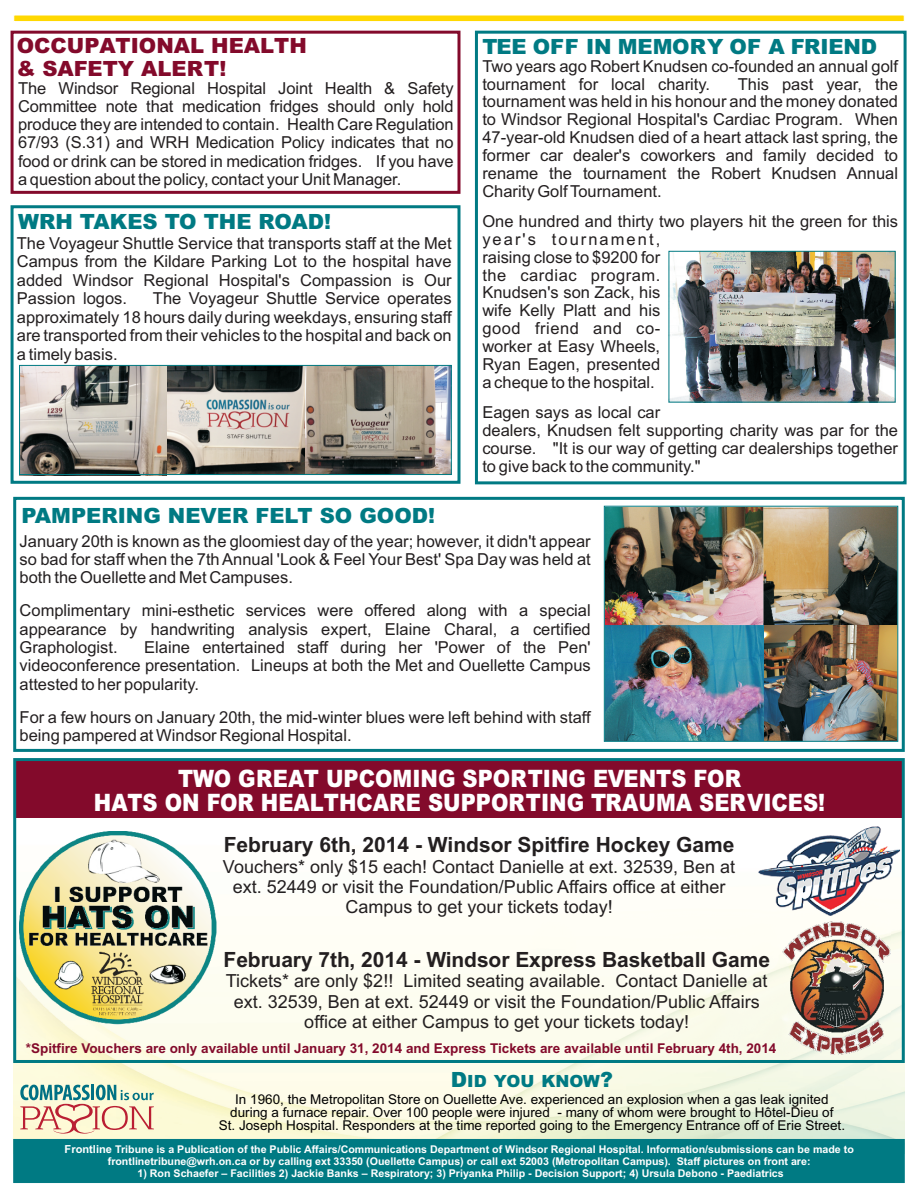
<style>
.page{position:relative;width:918px;height:1188px;background:#fff}
.page>*{position:absolute;margin:0;border:0;box-sizing:border-box;transform-origin:0 0}
.t1{font:900 24px/24px "Arial";color:#fff;text-align:center;scale:.88 1}
.t2{font:700 21px "Arial";color:#231f20}
.t3{font:900 21px "Arial";color:#007a83}
.t4{font:900 21px/23.1px "Arial";color:#830a2b}
.t5{font:18px/20.1px "Arial";color:#231f20;text-align:center}
.t6{font:900 16.8px "Arial";color:#007a83}
.t7{font:16.5px/17.9px "Arial";color:#231f20;text-align:justify}
.t8{font:13.5px/13px "Arial";color:#000;text-align:center}
.t9{font:700 13.5px "Arial";color:#830a2b}
.t10{font:700 10.65px/12px "Arial";color:#fff}
.s1{font-size:21px}
.s2{font-size:11.1px}
</style>
<div class="page">
<img style="left:14px;top:919px;width:890px;height:166px">
<svg style="left:13px;top:15px;width:892px;height:7px;background:#ffdf36"></svg>
<svg style="left:13px;top:1085px;width:892px;height:98px;background:#83bab1"></svg>
<img style="left:166px;top:367px;width:140px;height:106px">
<img style="left:21px;top:367px;width:145px;height:106px">
<img style="left:306px;top:367px;width:144px;height:106px">
<div style="left:11px;top:205px;width:449px;height:279px;border:3px solid #007a83"></div>
<div style="left:11px;top:31px;width:449px;height:163px;border:3px solid #830a2b"></div>
<img style="left:671px;top:253px;width:222px;height:147px">
<div style="left:669px;top:251px;width:226px;height:151px;border:1px solid #007a83"></div>
<div style="left:475px;top:31px;width:432px;height:453px;border:3px solid #007a83"></div>
<img style="left:606px;top:625px;width:290px;height:115px">
<img style="left:606px;top:508px;width:290px;height:117px">
<div style="left:599px;top:501px;width:305px;height:246px;border:6px solid #fff"></div>
<div style="left:604px;top:506px;width:294px;height:236px;border:1px solid #007a83"></div>
<div style="left:19px;top:365px;width:433px;height:110px;border:1px solid #007a83"></div>
<div style="left:13px;top:497px;width:892px;height:255px;border:3px solid #007a83"></div>
<img style="left:19px;top:832px;width:197px;height:192px">
<img style="left:758px;top:826px;width:142px;height:90px">
<img style="left:783px;top:921px;width:107px;height:134px">
<div style="left:17px;top:762px;width:884px;height:56px;background:#830a2b"></div>
<div style="left:13px;top:758px;width:892px;height:305px;border:3px solid #007a83"></div>
<p class="t4" style="left:17px;top:36px;width:292px">OCCUPATIONAL HEALTH &amp; SAFETY ALERT!</p>
<p class="t7" style="left:18px;top:80px;width:437px;line-height:18.3px">The Windsor Regional Hospital Joint Health &amp; Safety Committee note that medication fridges should only hold produce they are intended to contain. Health Care Regulation 67/93 (S.31) and WRH Medication Policy indicates that no food or drink can be stored in medication fridges. If you have a question about the policy, contact your Unit Manager.</p>
<p class="t3" style="left:18px;top:214px;width:314px">WRH TAKES TO THE ROAD!</p>
<p class="t7" style="left:17px;top:235px;width:436px;line-height:18.5px">The Voyageur Shuttle Service that transports staff at the Met Campus from the Kildare Parking Lot to the hospital have added Windsor Regional Hospital's Compassion is Our Passion logos.</p>
<p class="t7" style="left:17px;top:291px;width:436px;line-height:18.5px;text-indent:136px">The Voyageur Shuttle Service operates approximately 18 hours daily during weekdays, ensuring staff are transported from their vehicles to the hospital and back on a timely basis.</p>
<p class="t3" style="left:22px;top:508px;width:415px">PAMPERING NEVER FELT SO GOOD!</p>
<p class="t3" style="left:483px;top:39px;width:396px">TEE OFF IN MEMORY OF A FRIEND</p>
<p class="t7" style="left:482px;top:58px;width:417px">Two years ago Robert Knudsen co-founded an annual golf tournament for local charity.</p>
<p class="t7" style="left:482px;top:76px;width:417px;text-indent:255px">This past year, the tournament was held in his honour and the money donated to Windsor Regional Hospital's Cardiac Program. When 47-year-old Knudsen died of a heart attack last spring, the former car dealer's coworkers and family decided to rename the tournament the Robert Knudsen Annual Charity Golf Tournament.</p>
<p class="t7" style="left:482px;top:214px;width:417px;text-align:left">One hundred and thirty two players hit the green for this year's tournament,<br>raising close to $9200 for<br>the cardiac program.<br>Knudsen's son Zack, his<br>wife Kelly Platt and his<br>good friend and co-<br>worker at Easy Wheels,<br>Ryan Eagen, presented<br>a cheque to the hospital.</p>
<p class="t7" style="left:482px;top:405px;width:417px;text-align:left">Eagen says as local car<br>dealers, Knudsen felt supporting charity was par for the course. "It is our way of getting car dealerships together to give back to the community."</p>
<p class="t7" style="left:20px;top:533px;width:573px;line-height:18.5px">January 20th is known as the gloomiest day of the year; however, it didn't appear so bad for staff when the 7th Annual 'Look &amp; Feel Your Best' Spa Day was held at both the Ouellette and Met Campuses.</p>
<p class="t7" style="left:20px;top:603px;width:573px;line-height:18.5px">Complimentary mini-esthetic services were offered along with a special appearance by handwriting analysis expert, Elaine Charal, a certified Graphologist.</p>
<p class="t7" style="left:20px;top:640px;width:573px;line-height:18.5px;text-indent:125px">Elaine entertained staff during her 'Power of the Pen' videoconference presentation. Lineups at both the Met and Ouellette Campus attested to her popularity.</p>
<p class="t7" style="left:20px;top:709px;width:573px;line-height:18.5px">For a few hours on January 20th, the mid-winter blues were left behind with staff being pampered at Windsor Regional Hospital.</p>
<h1 class="t1" style="left:94px;top:769px;width:832px">TWO GREAT UPCOMING SPORTING EVENTS FOR<br>HATS ON FOR HEALTHCARE SUPPORTING TRAUMA SERVICES!</h1>
<p class="t2" style="left:224px;top:837px;width:512px">February 6th, 2014 - Windsor Spitfire Hockey Game</p>
<p class="t5" style="left:223px;top:858px;width:514px">Vouchers* only $15 each! Contact Danielle at ext. 32539, Ben at ext. 52449 or visit the Foundation/Public Affairs office at either<br>Campus to get your tickets today!</p>
<p class="t2" style="left:224px;top:951px;width:548px">February 7th, 2014 - Windsor Express Basketball Game</p>
<p class="t5" style="left:226px;top:973px;width:543px">Tickets* are only $2!! Limited seating available. Contact Danielle at ext. 32539, Ben at ext. 52449 or visit the Foundation/Public Affairs office at either Campus to get your tickets today!</p>
<p class="t9" style="left:26px;top:1043px;width:752px">*Spitfire Vouchers are only available until January 31, 2014 and Express Tickets are available until February 4th, 2014</p>
<p class="t6" style="left:451px;top:1075px;width:164px"><span class="s1">D</span>ID YOU KNOW<span class="s1">?</span></p>
<p class="t8" style="left:219px;top:1094px;width:628px">In 1960, the Metropolitan Store on Ouellette Ave. experienced an explosion when a gas leak ignited during a furnace repair. Over 100 people were injured - many of whom were brought to Hôtel-Dieu of<br>St. Joseph Hospital. Responders at the time reported going to the Emergency Entrance off of Erie Street.</p>
<p class="t10" style="left:108px;top:1144px;width:748px;text-indent:-43px"><span class="s2">Frontline</span> Tribune is a Publication of the Public Affairs/Communications Department of Windsor Regional Hospital. Information/submissions can be made to frontlinetribune@wrh.on.ca or by calling ext 33350 (Ouellette Campus) or call ext 52003 (Metropolitan Campus).</p>
<p class="t10" style="left:138px;top:1168px;width:648px">1) Ron Schaefer – Facilities 2) Jackie Banks – Respiratory; 3) Priyanka Philip - Decision Support; 4) Ursula Debono - Paediatrics</p>
<p class="t10" style="left:677px;top:1156px;width:135px">Staff pictures on front are:</p>
</div>
